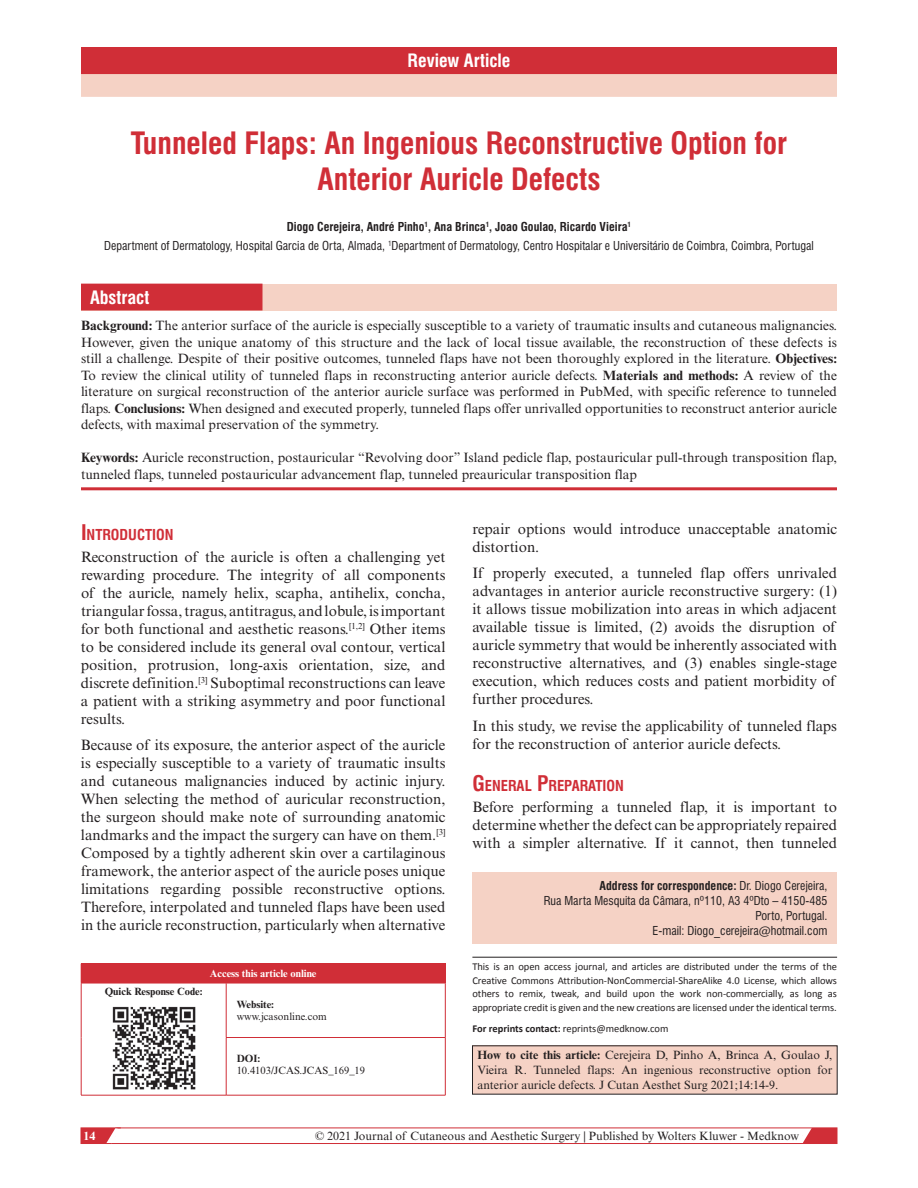
<style>
.page{position:relative;width:918px;height:1188px;background:#fff}
.page>*{position:absolute;margin:0;border:0;box-sizing:border-box;transform-origin:0 0}
.t1{font:700 condensed 30px/36px "Swiss 721 BT";color:#d02e37;text-align:center}
.t2{font:700 condensed 18px "Swiss 721 BT";color:#fff}
.t3{font:15px/18px "Times New Roman MT Std";color:#231f20;text-align:justify}
.t4{font:700 condensed 14.7px "Swiss 721 BT";color:#d02e37}
.t5{font:13.5px/16.5px "Times New Roman MT Std";color:#231f20;text-align:justify}
.t6{font:condensed 12px/15px "Swiss 721 BT";color:#231f20;text-align:right}
.t7{font:12px/15px "Times New Roman MT Std";color:#231f20;text-align:justify}
.t8{font:700 12px "Times New Roman MT Std";color:#fff}
.t9{font:10.5px/13.5px "Calibri";letter-spacing:-.005em;color:#231f20;text-align:justify}
.t10{font:10.5px "Times New Roman MT Std";color:#231f20}
.t11{font:700 10.5px "Times New Roman MT Std";color:#231f20}
.t12{font:700 10.5px "Times New Roman MT Std";color:#fff}
.s1{font-weight:700}
.s2{font-size:21px}
</style>
<div class="page">
<svg style="left:798px;top:1127px;width:39px;height:15px"></svg>
<div style="left:81px;top:1128px;width:756px;height:16px;border:1px solid #d02e37"></div>
<svg style="left:81px;top:1127px;width:40px;height:17px"></svg>
<div style="left:81px;top:964px;width:364px;height:19px;background:#d02e37"></div>
<hr style="left:81px;top:963px;width:145px;height:1px;background:#d02e37">
<hr style="left:226px;top:963px;width:220px;height:1px;background:#d02e37">
<svg style="left:445px;top:964px;width:1px;height:19px"></svg>
<hr style="left:81px;top:983px;width:1px;height:55px;background:#d02e37">
<hr style="left:81px;top:1038px;width:1px;height:57px;background:#d02e37">
<hr style="left:81px;top:983px;width:145px;height:1px;background:#d02e37">
<hr style="left:226px;top:983px;width:1px;height:54px;background:#d02e37">
<hr style="left:226px;top:983px;width:220px;height:1px;background:#d02e37">
<hr style="left:445px;top:983px;width:1px;height:54px;background:#d02e37">
<hr style="left:81px;top:1095px;width:145px;height:1px;background:#d02e37">
<hr style="left:226px;top:1038px;width:1px;height:57px;background:#d02e37">
<hr style="left:226px;top:1037px;width:220px;height:1px;background:#d02e37">
<hr style="left:445px;top:1038px;width:1px;height:57px;background:#d02e37">
<hr style="left:226px;top:1095px;width:220px;height:1px;background:#d02e37">
<img style="left:112px;top:1007px;width:83px;height:83px">
<div style="left:472px;top:872px;width:364px;height:56px;background:#f5d2c5"></div>
<div style="left:472px;top:917px;width:364px;height:26px;background:#f5d2c5"></div>
<hr style="left:472px;top:957px;width:365px;height:1px;background:#231f20">
<div style="left:472px;top:1046px;width:365px;height:48px;background:#f5d2c5"></div>
<div style="left:81px;top:47px;width:756px;height:27px;background:#d02e37"></div>
<div style="left:81px;top:74px;width:756px;height:23px;background:#f5d2c5"></div>
<div style="left:81px;top:284px;width:756px;height:26px;background:#f5d2c5"></div>
<div style="left:81px;top:284px;width:181px;height:26px;background:#d02e37"></div>
<hr style="left:81px;top:487px;width:756px;height:3px;background:#d02e37">
<p class="t2" style="left:407px;top:50px;width:105px">Review Article</p>
<h1 class="t1" style="left:131px;top:125px;width:658px">Tunneled Flaps: An Ingenious Reconstructive Option for<br>Anterior Auricle Defects</h1>
<p class="t6" style="left:104px;top:217px;width:711px;line-height:18.8px;text-align:center"><span class="s1">Diogo Cerejeira, André Pinho</span><sup>1</sup><span class="s1">, Ana Brinca</span><sup>1</sup><span class="s1">, Joao Goulao, Ricardo Vieira</span><sup>1<br></sup>Department of Dermatology, Hospital Garcia de Orta, Almada, <sup>1</sup>Department of Dermatology, Centro Hospitalar e Universitário de Coimbra, Coimbra, Portugal</p>
<p class="t2" style="left:90px;top:287px;width:61px">Abstract</p>
<p class="t5" style="left:81px;top:317px;width:758px"><span class="s1">Background:</span> The anterior surface of the auricle is especially susceptible to a variety of traumatic insults and cutaneous malignancies.<br>However, given the unique anatomy of this structure and the lack of local tissue available, the reconstruction of these defects is still a challenge. Despite of their positive outcomes, tunneled flaps have not been thoroughly explored in the literature. <span class="s1">Objectives:<br></span>To review the clinical utility of tunneled flaps in reconstructing anterior auricle defects. <span class="s1">Materials and methods:</span> A review of the literature on surgical reconstruction of the anterior auricle surface was performed in PubMed, with specific reference to tunneled flaps. <span class="s1">Conclusions:</span> When designed and executed properly, tunneled flaps offer unrivalled opportunities to reconstruct anterior auricle defects, with maximal preservation of the symmetry.</p>
<p class="t5" style="left:81px;top:449px;width:758px"><span class="s1">Keywords:</span> Auricle reconstruction, postauricular “Revolving door” Island pedicle flap, postauricular pull-through transposition flap, tunneled flaps, tunneled postauricular advancement flap, tunneled preauricular transposition flap</p>
<p class="t4" style="left:81px;top:526px;width:94px"><span class="s2">I</span>NTRODUCTION</p>
<p class="t3" style="left:81px;top:548px;width:366px">Reconstruction of the auricle is often a challenging yet rewarding procedure. The integrity of all components of the auricle, namely helix, scapha, antihelix, concha, triangular fossa, tragus, antitragus, and lobule, is important for both functional and aesthetic reasons.<sup>[1,2]</sup> Other items to be considered include its general oval contour, vertical position, protrusion, long-axis orientation, size, and discrete definition.<sup>[3]</sup> Suboptimal reconstructions can leave a patient with a striking asymmetry and poor functional results.</p>
<p class="t3" style="left:81px;top:736px;width:366px">Because of its exposure, the anterior aspect of the auricle is especially susceptible to a variety of traumatic insults and cutaneous malignancies induced by actinic injury.<br>When selecting the method of auricular reconstruction, the surgeon should make note of surrounding anatomic landmarks and the impact the surgery can have on them.<sup>[3] </sup>Composed by a tightly adherent skin over a cartilaginous framework, the anterior aspect of the auricle poses unique limitations regarding possible reconstructive options.<br>Therefore, interpolated and tunneled flaps have been used in the auricle reconstruction, particularly when alternative</p>
<p class="t12" style="left:210px;top:967px;width:108px">Access this article online</p>
<p class="t11" style="left:105px;top:985px;width:100px">Quick Response Code:</p>
<p class="t11" style="left:237px;top:998px;width:39px">Website:</p>
<p class="t10" style="left:237px;top:1010px;width:92px">www.jcasonline.com</p>
<p class="t11" style="left:237px;top:1052px;width:25px">DOI:</p>
<p class="t10" style="left:237px;top:1065px;width:130px">10.4103/JCAS.JCAS_169_19</p>
<p class="t3" style="left:472px;top:520px;width:366px">repair options would introduce unacceptable anatomic distortion.</p>
<p class="t3" style="left:472px;top:564px;width:366px">If properly executed, a tunneled flap offers unrivaled advantages in anterior auricle reconstructive surgery: (1) it allows tissue mobilization into areas in which adjacent available tissue is limited, (2) avoids the disruption of auricle symmetry that would be inherently associated with reconstructive alternatives, and (3) enables single-stage execution, which reduces costs and patient morbidity of further procedures.</p>
<p class="t3" style="left:472px;top:717px;width:366px">In this study, we revise the applicability of tunneled flaps for the reconstruction of anterior auricle defects.</p>
<p class="t4" style="left:472px;top:776px;width:153px"><span class="s2">G</span>ENERAL <span class="s2">P</span>REPARATION</p>
<p class="t3" style="left:472px;top:798px;width:366px">Before performing a tunneled flap, it is important to determine whether the defect can be appropriately repaired with a simpler alternative. If it cannot, then tunneled</p>
<p class="t6" style="left:544px;top:878px;width:285px"><span class="s1">Address for correspondence:</span> Dr. Diogo Cerejeira,<br>Rua Marta Mesquita da Câmara, nº110, A3 4ºDto – 4150-485<br>Porto, Portugal.<br>E-mail: Diogo_cerejeira@hotmail.com</p>
<p class="t9" style="left:472px;top:959px;width:366px">This is an open access journal, and articles are distributed under the terms of the Creative Commons Attribution-NonCommercial-ShareAlike 4.0 License, which allows others to remix, tweak, and build upon the work non-commercially, as long as appropriate credit is given and the new creations are licensed under the identical terms.</p>
<p class="t9" style="left:472px;top:1021px;width:198px"><span class="s1">For reprints contact:</span> reprints@medknow.com</p>
<p class="t7" style="left:477px;top:1048px;width:356px"><span class="s1">How to cite this article:</span> Cerejeira D, Pinho A, Brinca A, Goulao J, Vieira R. Tunneled flaps: An ingenious reconstructive option for anterior auricle defects. J Cutan Aesthet Surg 2021;14:14-9.</p>
<p class="t8" style="left:83px;top:1128px;width:13px">14</p>
<p class="t7" style="left:315px;top:1128px;width:486px">© 2021 Journal of Cutaneous and Aesthetic Surgery | Published by Wolters Kluwer - Medknow</p>
</div>
